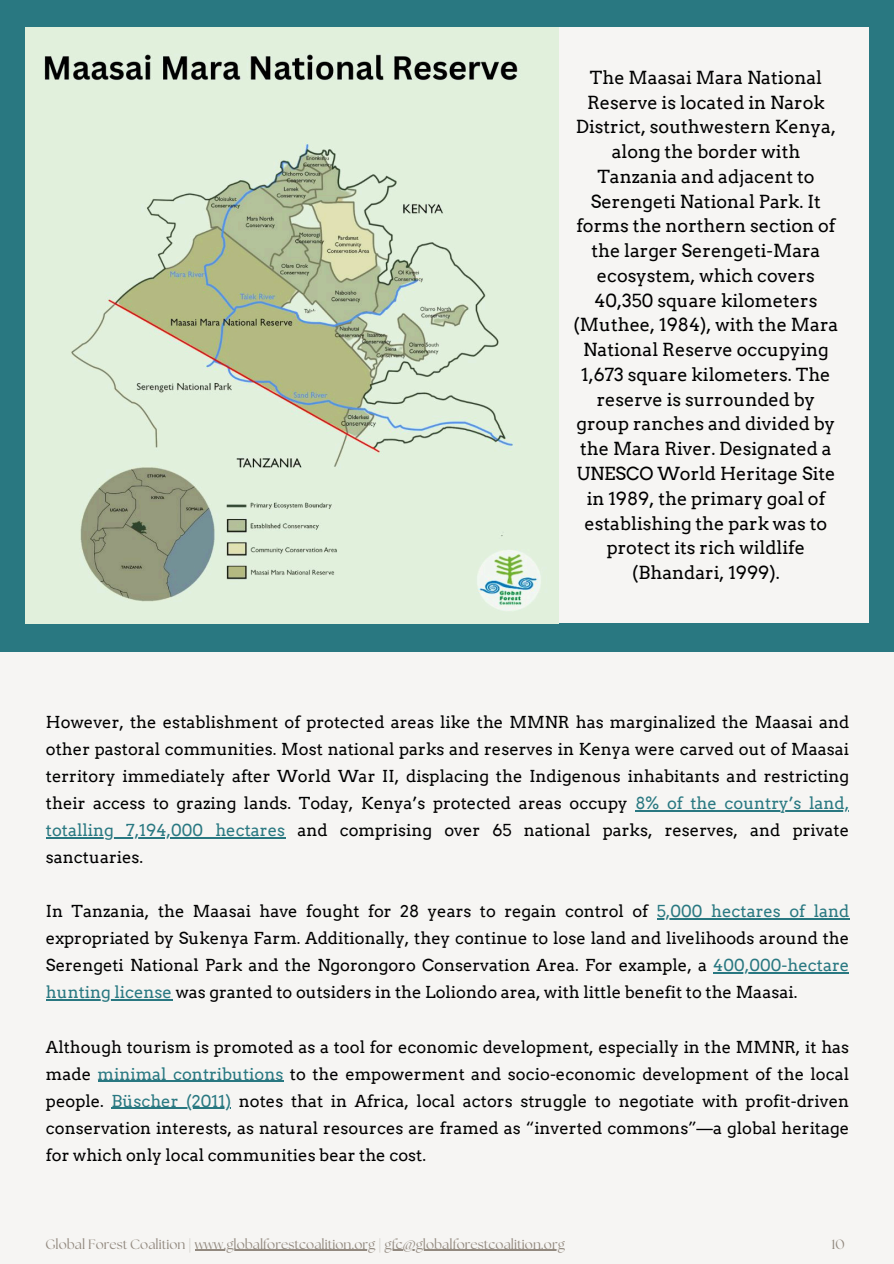
<style>
.page{position:relative;width:894px;height:1264px;background:#fff}
.page>*{position:absolute;margin:0;border:0;box-sizing:border-box;transform-origin:0 0}
.t1{font:18px/24.8px "Arvo";color:#000;text-align:center}
.t2{font:16.5px/27px "Arvo";color:#000;text-align:justify}
.t3{font:13.5px "The Seasons";color:#92897f}
.s1{color:#297881}
</style>
<div class="page">
<div style="left:0;top:0;width:893px;height:1263px;background:#f6f5f3"></div>
<div style="left:0;top:1px;width:893px;height:650px;background:#297881"></div>
<div style="left:26px;top:27px;width:842px;height:596px;background:#f6f5f3"></div>
<img style="left:26px;top:28px;width:532px;height:595px">
<hr style="left:195px;top:1249px;width:180px;height:1px;background:#92897f">
<hr style="left:384px;top:1249px;width:180px;height:1px;background:#92897f">
<hr style="left:635px;top:810px;width:214px;height:1px;background:#297881">
<hr style="left:46px;top:837px;width:239px;height:1px;background:#297881">
<hr style="left:656px;top:918px;width:193px;height:1px;background:#297881">
<hr style="left:713px;top:972px;width:136px;height:1px;background:#297881">
<hr style="left:46px;top:999px;width:126px;height:1px;background:#297881">
<hr style="left:98px;top:1080px;width:185px;height:1px;background:#297881">
<hr style="left:112px;top:1107px;width:119px;height:1px;background:#297881">
<p class="t1" style="left:573px;top:65px;width:266px">The Maasai Mara National<br>Reserve is located in Narok<br>District, southwestern Kenya, along the border with<br>Tanzania and adjacent to<br>Serengeti National Park. It forms the northern section of the larger Serengeti-Mara ecosystem, which covers<br>40,350 square kilometers (Muthee, 1984), with the Mara<br>National Reserve occupying<br>1,673 square kilometers. The reserve is surrounded by group ranches and divided by the Mara River. Designated a<br>UNESCO World Heritage Site in 1989, the primary goal of establishing the park was to protect its rich wildlife (Bhandari, 1999).</p>
<h1 class="t2" style="left:46px;top:709px;width:804px">However, the establishment of protected areas like the MMNR has marginalized the Maasai and other pastoral communities. Most national parks and reserves in Kenya were carved out of Maasai territory immediately after World War II, displacing the Indigenous inhabitants and restricting their access to grazing lands. Today, Kenya’s protected areas occupy</h1>
<p class="t2" style="left:46px;top:790px;width:804px;text-indent:589px"><span class="s1">8% of the country’s land, totalling 7,194,000 hectares</span> and comprising over 65 national parks, reserves, and private sanctuaries.</p>
<p class="t2" style="left:46px;top:898px;width:804px">In Tanzania, the Maasai have fought for 28 years to regain control of <span class="s1">5,000 hectares of land </span>expropriated by Sukenya Farm. Additionally, they continue to lose land and livelihoods around the Serengeti National Park and the Ngorongoro Conservation Area. For example, a <span class="s1">400,000-hectare hunting license</span> was granted to outsiders in the Loliondo area, with little benefit to the Maasai.</p>
<p class="t2" style="left:46px;top:1033px;width:804px">Although tourism is promoted as a tool for economic development, especially in the MMNR, it has made <span class="s1">minimal contributions</span> to the empowerment and socio-economic development of the local people. <span class="s1">Büscher (2011)</span> notes that in Africa, local actors struggle to negotiate with profit-driven conservation interests, as natural resources are framed as “inverted commons”—a global heritage for which only local communities bear the cost.</p>
<p class="t3" style="left:45px;top:1237px;width:520px">Global Forest Coalition | www.globalforestcoalition.org | gfc@globalforestcoalition.org</p>
<h1 class="t3" style="left:831px;top:1237px;width:15px">10</h1>
</div>
